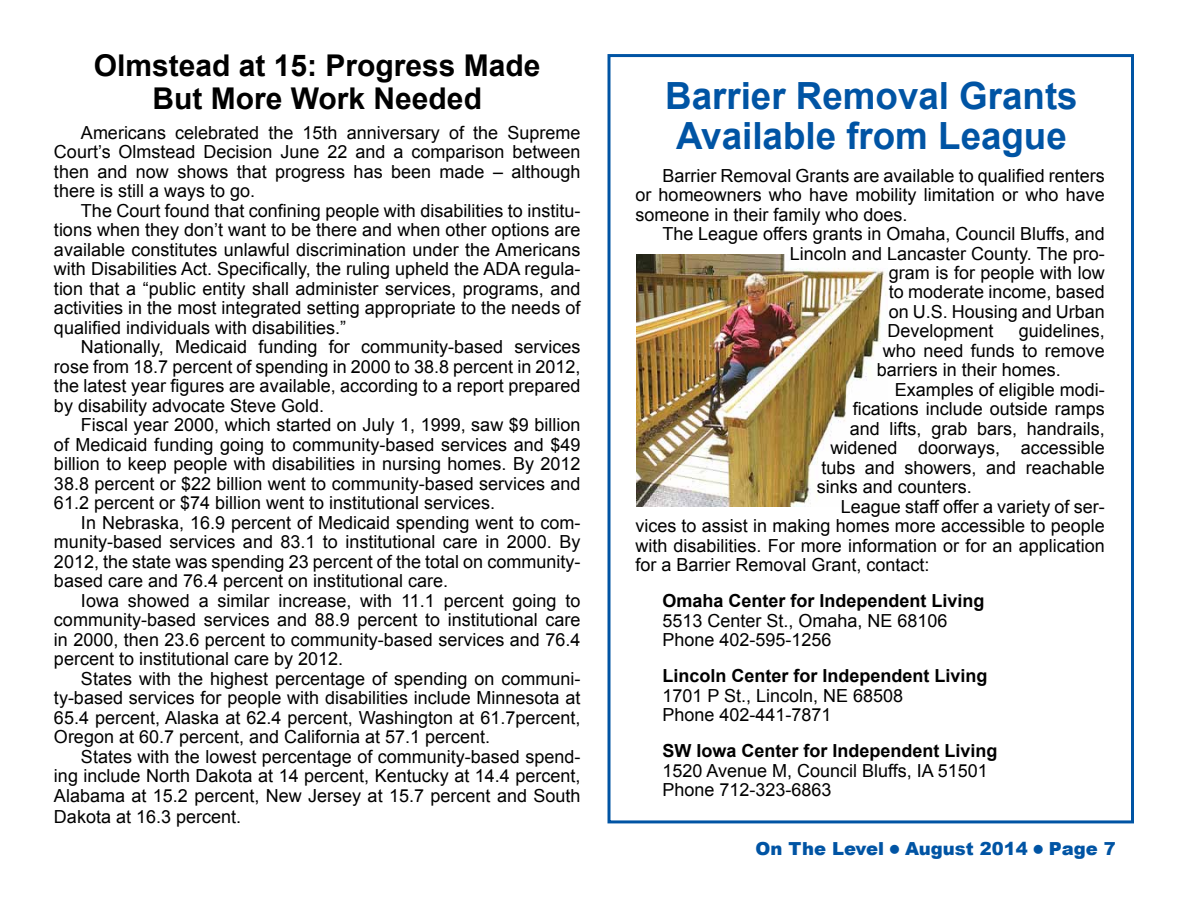
<style>
.page{position:relative;width:1188px;height:918px;background:#fff}
.page>*{position:absolute;margin:0;border:0;box-sizing:border-box;transform-origin:0 0}
.t1{font:700 37.5px/40.5px "Arial";color:#0054a4}
.t2{font:700 30px/33px "Arial";color:#000;text-align:center}
.t3{font:18px/19.5px "Arial";color:#000;text-align:justify}
.t4{font:700 18px "Arial";color:#000}
.t5{font:900 18px "Arial";color:#0054a4}
</style>
<div class="page">
<img style="left:636px;top:255px;width:252px;height:251px">
<div style="left:608px;top:54px;width:526px;height:769px;border:3px solid #0054a4"></div>
<h2 class="t2" style="left:94px;top:50px;width:448px">Olmstead at 15: Progress Made<br>But More Work Needed</h2>
<p class="t3" style="left:54px;top:123px;width:528px;text-indent:27px">Americans celebrated the 15th anniversary of the Supreme Court’s Olmstead Decision June 22 and a comparison between then and now shows that progress has been made – although there is still a ways to go.</p>
<p class="t3" style="left:54px;top:201px;width:528px;text-indent:27px">The Court found that confining people with disabilities to institu&shy;tions when they don’t want to be there and when other options are available constitutes unlawful discrimination under the Americans with Disabilities Act. Specifically, the ruling upheld the ADA regula&shy;tion that a “public entity shall administer services, programs, and activities in the most integrated setting appropriate to the needs of qualified individuals with disabilities.”</p>
<p class="t3" style="left:54px;top:337px;width:528px;text-indent:27px">Nationally, Medicaid funding for community-based services rose from 18.7 percent of spending in 2000 to 38.8 percent in 2012, the latest year figures are available, according to a report prepared by disability advocate Steve Gold.</p>
<p class="t3" style="left:54px;top:415px;width:528px;text-indent:27px">Fiscal year 2000, which started on July 1, 1999, saw $9 billion of Medicaid funding going to community-based services and $49 billion to keep people with disabilities in nursing homes. By 2012<br>38.8 percent or $22 billion went to community-based services and 61.2 percent or $74 billion went to institutional services.</p>
<p class="t3" style="left:54px;top:513px;width:528px;text-indent:27px">In Nebraska, 16.9 percent of Medicaid spending went to com&shy;munity-based services and 83.1 to institutional care in 2000. By 2012, the state was spending 23 percent of the total on community&shy;based care and 76.4 percent on institutional care.</p>
<p class="t3" style="left:54px;top:591px;width:528px;text-indent:27px">Iowa showed a similar increase, with 11.1 percent going to community-based services and 88.9 percent to institutional care in 2000, then 23.6 percent to community-based services and 76.4 percent to institutional care by 2012.</p>
<p class="t3" style="left:54px;top:669px;width:528px;text-indent:27px">States with the highest percentage of spending on communi&shy;ty-based services for people with disabilities include Minnesota at 65.4 percent, Alaska at 62.4 percent, Washington at 61.7percent, Oregon at 60.7 percent, and California at 57.1 percent.</p>
<p class="t3" style="left:54px;top:747px;width:528px;text-indent:27px">States with the lowest percentage of community-based spend&shy;ing include North Dakota at 14 percent, Kentucky at 14.4 percent, Alabama at 15.2 percent, New Jersey at 15.7 percent and South</p>
<p class="t3" style="left:54px;top:807px;width:189px">Dakota at 16.3 percent.</p>
<h1 class="t1" style="left:665px;top:76px;width:414px">Barrier Removal Grants<br>Available from League</h1>
<p class="t3" style="left:635px;top:166px;width:471px;text-indent:27px">Barrier Removal Grants are available to qualified renters or homeowners who have mobility limitation or who have someone in their family who does.</p>
<p class="t3" style="left:662px;top:224px;width:444px">The League offers grants in Omaha, Council Bluffs, and</p>
<p class="t3" style="left:790px;top:244px;width:316px">Lincoln and Lancaster County. The pro-</p>
<p class="t3" style="left:889px;top:263px;width:217px">gram is for people with low</p>
<p class="t3" style="left:889px;top:283px;width:217px">to moderate income, based</p>
<p class="t3" style="left:889px;top:302px;width:217px">on U.S. Housing and Urban</p>
<p class="t3" style="left:887px;top:322px;width:108px">Development</p>
<p class="t3" style="left:1019px;top:322px;width:88px">guidelines,</p>
<p class="t3" style="left:883px;top:341px;width:223px">who need funds to remove</p>
<p class="t3" style="left:877px;top:361px;width:186px">barriers in their homes.</p>
<p class="t3" style="left:895px;top:380px;width:211px">Examples of eligible modi-</p>
<p class="t3" style="left:853px;top:400px;width:253px">fications include outside ramps</p>
<p class="t3" style="left:850px;top:419px;width:256px">and lifts, grab bars, handrails,</p>
<p class="t3" style="left:830px;top:439px;width:276px">widened doorways, accessible</p>
<p class="t3" style="left:821px;top:458px;width:285px">tubs and showers, and reachable</p>
<p class="t3" style="left:817px;top:478px;width:157px">sinks and counters.</p>
<p class="t3" style="left:841px;top:497px;width:265px">League staff offer a variety of ser-</p>
<p class="t3" style="left:635px;top:517px;width:471px">vices to assist in making homes more accessible to people</p>
<p class="t3" style="left:635px;top:536px;width:471px">with disabilities. For more information or for an application</p>
<p class="t3" style="left:635px;top:556px;width:296px">for a Barrier Removal Grant, contact:</p>
<p class="t4" style="left:662px;top:589px;width:324px">Omaha Center for Independent Living</p>
<p class="t3" style="left:662px;top:611px;width:287px">5513 Center St., Omaha, NE 68106<br>Phone 402-595-1256</p>
<p class="t4" style="left:662px;top:664px;width:327px">Lincoln Center for Independent Living</p>
<p class="t3" style="left:662px;top:686px;width:242px">1701 P St., Lincoln, NE 68508<br>Phone 402-441-7871</p>
<p class="t4" style="left:662px;top:739px;width:337px">SW Iowa Center for Independent Living</p>
<p class="t3" style="left:662px;top:761px;width:327px">1520 Avenue M, Council Bluffs, IA 51501<br>Phone 712-323-6863</p>
<p class="t5" style="left:756px;top:835px;width:362px">On The Level ■ August 2014 ■ Page 7</p>
</div>
